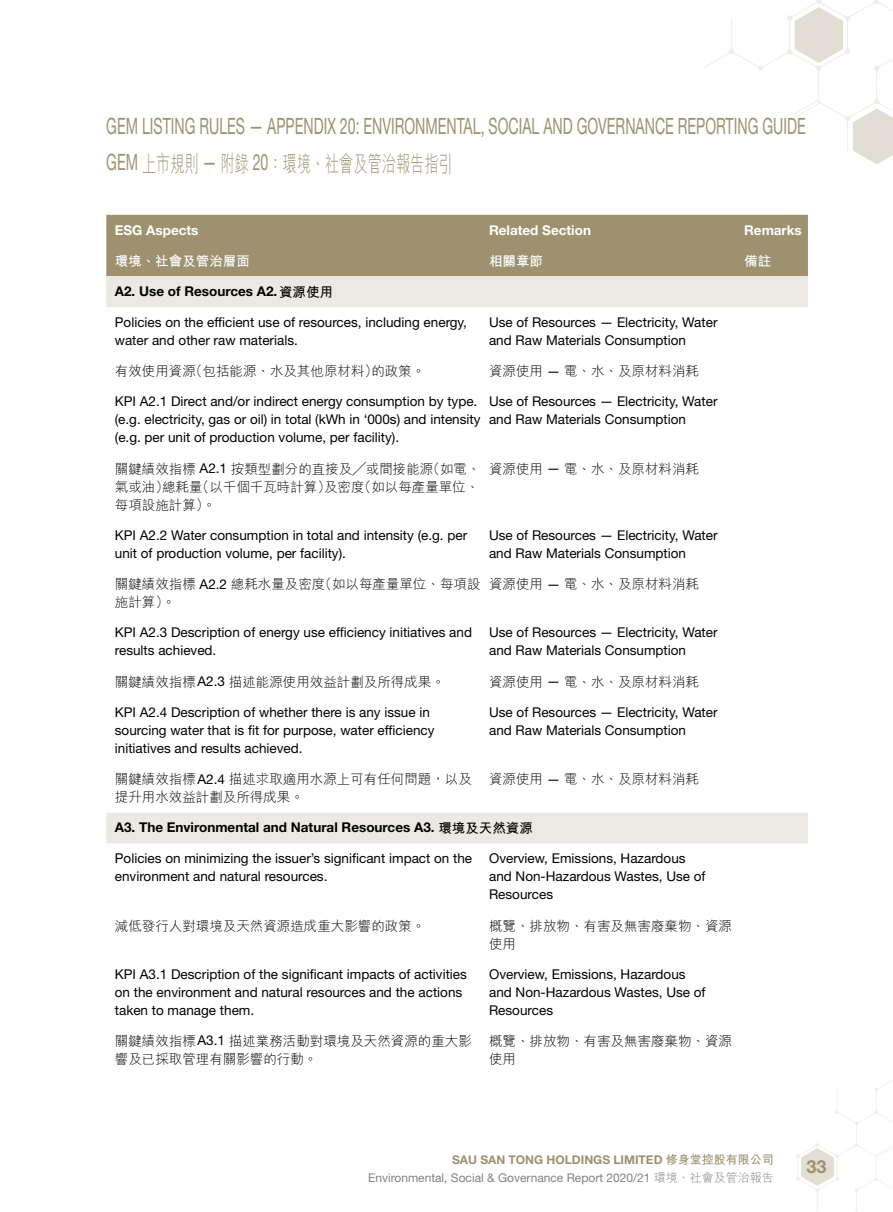
<style>
.page{position:relative;width:893px;height:1212px;background:#fff}
.page>*{position:absolute;margin:0;border:0;box-sizing:border-box;transform-origin:0 0}
.t1{font:22.5px "Helvetica Neue LT Std";color:#9d9170;scale:.63 1}
.t2{font:300 22.5px "M Hei HK";color:#9d9170;scale:.63 1}
.t3{font:700 18px "Helvetica Neue LT Std";color:#9d9170}
.t4{font:13.5px/18px "Helvetica Neue LT Std";color:#000}
.t5{font:300 13.5px/18px "M Hei HK";color:#000}
.t6{font:700 13.5px "Helvetica Neue LT Std";color:#000}
.t7{font:700 13.5px "Helvetica Neue LT Std";color:#fff}
.t8{font:700 13.5px "M Hei HK";color:#fff}
.t9{font:12px/18px "Helvetica Neue LT Std";color:#808284;text-align:right}
.s1{font-family:"Helvetica Neue LT Std";font-weight:400}
.s2{font-family:"M Hei HK"}
.s3{font-weight:700;color:#9d9170}
.s4{font-family:"M Hei HK";font-weight:700;color:#9d9170}
.s5{font-family:"M Hei HK";font-weight:300}
</style>
<div class="page">
<svg style="left:796px;top:1080px;width:97px;height:132px"></svg>
<svg style="left:703px;top:0;width:190px;height:164px"></svg>
<div style="left:106px;top:215px;width:702px;height:61px;background:#9d9170"></div>
<svg style="left:106px;top:276px;width:702px;height:567px"></svg>
<h1 class="t1" style="left:106px;top:113px;width:1112px">GEM LISTING RULES — APPENDIX 20: ENVIRONMENTAL, SOCIAL AND GOVERNANCE REPORTING GUIDE</h1>
<h1 class="t2" style="left:106px;top:147px;width:551px"><span class="s1">GEM</span> 上市規則 <span class="s1">—</span> 附錄 <span class="s1">20</span>：環境、社會及管治報告指引</h1>
<p class="t7" style="left:115px;top:221px;width:85px">ESG Aspects</p>
<p class="t7" style="left:489px;top:221px;width:103px">Related Section</p>
<p class="t7" style="left:744px;top:221px;width:59px">Remarks</p>
<p class="t8" style="left:115px;top:251px;width:137px">環境、社會及管治層面</p>
<p class="t8" style="left:489px;top:251px;width:55px">相關章節</p>
<p class="t8" style="left:744px;top:251px;width:28px">備註</p>
<p class="t6" style="left:115px;top:283px;width:220px">A2. Use of Resources A2.<span class="s2">資源使用</span></p>
<p class="t4" style="left:115px;top:313px;width:354px">Policies on the efficient use of resources, including energy, water and other raw materials.</p>
<p class="t4" style="left:489px;top:313px;width:230px">Use of Resources — Electricity, Water and Raw Materials Consumption</p>
<p class="t5" style="left:115px;top:362px;width:312px">有效使用資源（包括能源、水及其他原材料）的政策。</p>
<p class="t5" style="left:489px;top:362px;width:212px">資源使用 <span class="s1">—</span> 電、水、及原材料消耗</p>
<p class="t4" style="left:115px;top:392px;width:367px">KPI A2.1 Direct and/or indirect energy consumption by type. (e.g. electricity, gas or oil) in total (kWh in ‘000s) and intensity (e.g. per unit of production volume, per facility).</p>
<p class="t4" style="left:489px;top:392px;width:230px">Use of Resources — Electricity, Water and Raw Materials Consumption</p>
<p class="t5" style="left:115px;top:459px;width:367px;text-align:justify">關鍵績效指標 <span class="s1">A2.1</span> 按類型劃分的直接及╱或間接能源（如電、氣或油）總耗量（以千個千瓦時計算）及密度（如以每產量單位、每項設施計算）。</p>
<p class="t5" style="left:489px;top:459px;width:212px">資源使用 <span class="s1">—</span> 電、水、及原材料消耗</p>
<p class="t4" style="left:115px;top:526px;width:354px">KPI A2.2 Water consumption in total and intensity (e.g. per unit of production volume, per facility).</p>
<p class="t4" style="left:489px;top:526px;width:230px">Use of Resources — Electricity, Water and Raw Materials Consumption</p>
<p class="t5" style="left:115px;top:575px;width:367px">關鍵績效指標 <span class="s1">A2.2</span> 總耗水量及密度（如以每產量單位、每項設施計算）。</p>
<p class="t5" style="left:489px;top:575px;width:212px">資源使用 <span class="s1">—</span> 電、水、及原材料消耗</p>
<p class="t4" style="left:115px;top:623px;width:359px">KPI A2.3 Description of energy use efficiency initiatives and results achieved.</p>
<p class="t4" style="left:489px;top:623px;width:230px">Use of Resources — Electricity, Water and Raw Materials Consumption</p>
<p class="t5" style="left:115px;top:672px;width:331px">關鍵績效指標<span class="s1">A2.3</span> 描述能源使用效益計劃及所得成果。</p>
<p class="t5" style="left:489px;top:672px;width:212px">資源使用 <span class="s1">—</span> 電、水、及原材料消耗</p>
<p class="t4" style="left:115px;top:703px;width:321px">KPI A2.4 Description of whether there is any issue in sourcing water that is fit for purpose, water efficiency initiatives and results achieved.</p>
<p class="t4" style="left:489px;top:703px;width:230px">Use of Resources — Electricity, Water and Raw Materials Consumption</p>
<p class="t5" style="left:115px;top:770px;width:358px">關鍵績效指標<span class="s1">A2.4</span> 描述求取適用水源上可有任何問題，以及提升用水效益計劃及所得成果。</p>
<p class="t5" style="left:489px;top:770px;width:212px">資源使用 <span class="s1">—</span> 電、水、及原材料消耗</p>
<p class="t6" style="left:115px;top:819px;width:420px">A3. The Environmental and Natural Resources A3. <span class="s2">環境及天然資源</span></p>
<p class="t4" style="left:115px;top:849px;width:359px">Policies on minimizing the issuer’s significant impact on the environment and natural resources.</p>
<p class="t4" style="left:489px;top:849px;width:218px">Overview, Emissions, Hazardous and Non-Hazardous Wastes, Use of<br>Resources</p>
<p class="t5" style="left:115px;top:916px;width:312px">減低發行人對環境及天然資源造成重大影響的政策。</p>
<p class="t5" style="left:489px;top:916px;width:244px">概覽、排放物、有害及無害廢棄物、資源使用</p>
<p class="t4" style="left:115px;top:965px;width:354px">KPI A3.1 Description of the significant impacts of activities on the environment and natural resources and the actions taken to manage them.</p>
<p class="t4" style="left:489px;top:965px;width:218px">Overview, Emissions, Hazardous and Non-Hazardous Wastes, Use of<br>Resources</p>
<p class="t5" style="left:115px;top:1032px;width:358px">關鍵績效指標<span class="s1">A3.1</span> 描述業務活動對環境及天然資源的重大影響及已採取管理有關影響的行動。</p>
<p class="t5" style="left:489px;top:1032px;width:244px">概覽、排放物、有害及無害廢棄物、資源使用</p>
<p class="t9" style="left:368px;top:1150px;width:407px"><span class="s3">SAU SAN TONG HOLDINGS LIMITED</span> <span class="s4">修身堂控股有限公司<br></span>Environmental, Social &amp; Governance Report 2020/21 <span class="s5">環境、社會及管治報告</span></p>
<h2 class="t3" style="left:806px;top:1156px;width:22px">33</h2>
</div>
